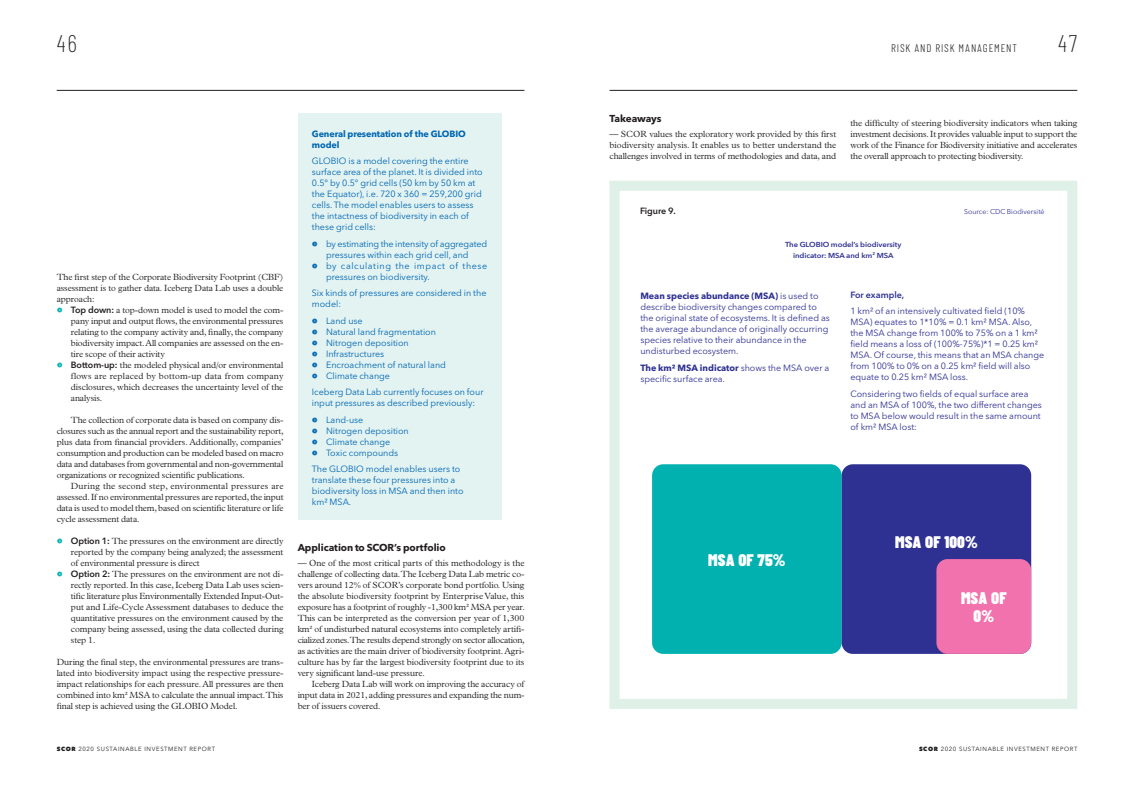
<style>
.page{position:relative;width:1134px;height:794px;background:#fff}
.page>*{position:absolute;margin:0;border:0;box-sizing:border-box;transform-origin:0 0}
.t1{font:200 24px "Barlow Condensed";color:#231f20}
.t2{font:900 16.7px/18.6px "Barlow Condensed";letter-spacing:.01em;color:#fff;text-align:center}
.t3{font:300 11px "Barlow Condensed";letter-spacing:.08em;color:#231f20}
.t4{font:700 10px "Avenir Next LT Pro";letter-spacing:-.01em;color:#231f20}
.t5{font:300 9px/11px "Plantin Std";letter-spacing:-.01em;color:#231f20;text-align:justify}
.t6{font:9px/11px "Avenir Next LT Pro";color:#0066b3}
.t7{font:9px/11px "Avenir Next LT Pro";color:#2e3092}
.t8{font:9px/11px "Avenir Next LT Pro";letter-spacing:.055em;color:#0066b3}
.t9{font:700 9px/11px "Avenir Next LT Pro";letter-spacing:-.01em;color:#0066b3}
.t10{font:600 9px "Avenir Next LT Pro";color:#2e3092}
.t11{font:600 9px "Avenir Next LT Pro";letter-spacing:-.01em;color:#231f20}
.t12{font:600 7.2px/11px "Avenir Next LT Pro";letter-spacing:-.01em;color:#2e3092;text-align:center;scale:1.07 1}
.t13{font:7px "Avenir Next";color:#2e3092}
.t14{font:6px "Avenir Next LT Pro";letter-spacing:.1em;color:#231f20}
.s1{font-family:"Button Bonus Circle Negative";font-weight:400;font-size:6px;color:#00b1b0}
.s2{font-family:"Avenir Next LT Pro";font-weight:600}
.s3{font-family:"Button Bonus Circle Negative";font-size:6px}
.s4{font-weight:800}
.s5{font-weight:700}
</style>
<div class="page">
<hr style="left:57px;top:90px;width:467px;height:1px;background:#231f20">
<hr style="left:609px;top:90px;width:468px;height:1px;background:#231f20">
<div style="left:652px;top:464px;width:190px;height:190px;background:#00b1b0;border-radius:11px"></div>
<div style="left:842px;top:464px;width:189px;height:190px;background:#2e3092;border-radius:11px"></div>
<div style="left:936px;top:559px;width:95px;height:95px;background:#f172ac;border-radius:11px"></div>
<div style="left:298px;top:113px;width:203px;height:406px;background:#e3f3f2"></div>
<div style="left:609px;top:181px;width:468px;height:528px;border:10px solid #def0e7"></div>
<p class="t1" style="left:57px;top:28px;width:22px">46</p>
<p class="t1" style="left:1058px;top:28px;width:21px">47</p>
<p class="t3" style="left:891px;top:41px;width:127px">RISK AND RISK MANAGEMENT</p>
<p class="t5" style="left:57px;top:272px;width:228px">The first step of the Corporate Biodiversity Footprint (CBF) assessment is to gather data. Iceberg Data Lab uses a double approach:</p>
<p class="t5" style="left:71px;top:305px;width:214px;text-indent:-14px"><span class="s1">˃</span> <span class="s2">Top down:</span> a top-down model is used to model the com&shy;pany input and output flows, the environmental pressures relating to the company activity and, finally, the company biodiversity impact. All companies are assessed on the en&shy;tire scope of their activity</p>
<p class="t5" style="left:71px;top:360px;width:214px;text-indent:-14px"><span class="s1">˃</span> <span class="s2">Bottom-up:</span> the modeled physical and/or environmental flows are replaced by bottom-up data from company disclosures, which decreases the uncertainty level of the analysis.</p>
<p class="t5" style="left:57px;top:415px;width:229px;text-indent:14px">The collection of corporate data is based on company dis&shy;closures such as the annual report and the sustainability report, plus data from financial providers. Additionally, companies’ consumption and production can be modeled based on macro data and databases from governmental and non-governmental organizations or recognized scientific publications.</p>
<p class="t5" style="left:57px;top:481px;width:228px;text-indent:14px">During the second step, environmental pressures are assessed. If no environmental pressures are reported, the input data is used to model them, based on scientific literature or life cycle assessment data.</p>
<p class="t5" style="left:71px;top:536px;width:214px;text-indent:-14px"><span class="s1">˃</span> <span class="s2">Option 1:</span> The pressures on the environment are directly reported by the company being analyzed; the assessment of environmental pressure is direct</p>
<p class="t5" style="left:71px;top:569px;width:214px;text-indent:-14px"><span class="s1">˃</span> <span class="s2">Option 2:</span> The pressures on the environment are not di&shy;rectly reported. In this case, Iceberg Data Lab uses scien&shy;tific literature plus Environmentally Extended Input-Out&shy;put and Life-Cycle Assessment databases to deduce the quantitative pressures on the environment caused by the company being assessed, using the data collected during step 1.</p>
<p class="t5" style="left:57px;top:657px;width:228px">During the final step, the environmental pressures are trans&shy;lated into biodiversity impact using the respective pressure&shy;impact relationships for each pressure. All pressures are then combined into km² MSA to calculate the annual impact. This final step is achieved using the GLOBIO Model.</p>
<h3 class="t9" style="left:312px;top:128px;width:155px">General presentation of the GLOBIO model</h3>
<p class="t6" style="left:312px;top:156px;width:172px">GLOBIO is a model covering the entire surface area of the planet. It is divided into 0.5° by 0.5° grid cells (50 km by 50 km at the Equator), i.e. 720 x 360 = 259,200 grid cells. The model enables users to assess the intactness of biodiversity in each of these grid cells:</p>
<p class="t6" style="left:312px;top:239px;width:177px;text-align:center"><span class="s3">˃</span> by estimating the intensity of aggregated pressures within each grid cell, and</p>
<p class="t8" style="left:326px;top:261px;width:163px;text-indent:-14px"><span class="s3">˃</span> by calculating the impact of these pressures on biodiversity.</p>
<p class="t6" style="left:312px;top:288px;width:176px">Six kinds of pressures are considered in the model:</p>
<p class="t6" style="left:312px;top:316px;width:52px"><span class="s3">˃</span> Land use</p>
<p class="t6" style="left:312px;top:327px;width:126px"><span class="s3">˃</span> Natural land fragmentation</p>
<p class="t6" style="left:312px;top:338px;width:98px"><span class="s3">˃</span> Nitrogen deposition</p>
<p class="t6" style="left:312px;top:349px;width:74px"><span class="s3">˃</span> Infrastructures</p>
<p class="t6" style="left:312px;top:360px;width:136px"><span class="s3">˃</span> Encroachment of natural land</p>
<p class="t6" style="left:312px;top:371px;width:80px"><span class="s3">˃</span> Climate change</p>
<p class="t6" style="left:312px;top:387px;width:173px">Iceberg Data Lab currently focuses on four input pressures as described previously:</p>
<p class="t6" style="left:312px;top:415px;width:53px"><span class="s3">˃</span> Land-use</p>
<p class="t6" style="left:312px;top:426px;width:98px"><span class="s3">˃</span> Nitrogen deposition</p>
<p class="t6" style="left:312px;top:437px;width:80px"><span class="s3">˃</span> Climate change</p>
<p class="t6" style="left:312px;top:448px;width:88px"><span class="s3">˃</span> Toxic compounds</p>
<p class="t6" style="left:312px;top:464px;width:153px">The GLOBIO model enables users to translate these four pressures into a biodiversity loss in MSA and then into km² MSA.</p>
<h3 class="t4" style="left:298px;top:542px;width:150px">Application to SCOR’s portfolio</h3>
<p class="t5" style="left:298px;top:558px;width:229px">— One of the most critical parts of this methodology is the challenge of collecting data. The Iceberg Data Lab metric co&shy;vers around 12% of SCOR’s corporate bond portfolio. Using the absolute biodiversity footprint by Enterprise Value, this exposure has a footprint of roughly -1,300 km² MSA per year.<br>This can be interpreted as the conversion per year of 1,300 km² of undisturbed natural ecosystems into completely artifi&shy;cialized zones. The results depend strongly on sector allocation, as activities are the main driver of biodiversity footprint. Agri&shy;culture has by far the largest biodiversity footprint due to its very significant land-use pressure.</p>
<p class="t5" style="left:298px;top:679px;width:228px;text-indent:14px">Iceberg Data Lab will work on improving the accuracy of input data in 2021, adding pressures and expanding the num&shy;ber of issuers covered.</p>
<p class="t14" style="left:57px;top:747px;width:160px"><span class="s4">SCOR</span> 2020 SUSTAINABLE INVESTMENT REPORT</p>
<h3 class="t4" style="left:609px;top:113px;width:53px">Takeaways</h3>
<p class="t5" style="left:609px;top:129px;width:228px">— SCOR values the exploratory work provided by this first biodiversity analysis. It enables us to better understand the challenges involved in terms of methodologies and data, and</p>
<p class="t5" style="left:850px;top:118px;width:228px">the difficulty of steering biodiversity indicators when taking investment decisions. It provides valuable input to support the work of the Finance for Biodiversity initiative and accelerates the overall approach to protecting biodiversity.</p>
<p class="t11" style="left:640px;top:207px;width:37px">Figure 9.</p>
<p class="t12" style="left:785px;top:239px;width:110px">The GLOBIO model’s biodiversity indicator: MSA and km<sup>2</sup> MSA</p>
<p class="t13" style="left:964px;top:207px;width:82px">Source: CDC Biodiversité</p>
<p class="t7" style="left:640px;top:291px;width:191px"><span class="s5">Mean species abundance (MSA)</span> is used to describe biodiversity changes compared to the original state of ecosystems. It is defined as the average abundance of originally occurring species relative to their abundance in the undisturbed ecosystem.</p>
<p class="t7" style="left:640px;top:363px;width:190px"><span class="s5">The km² MSA indicator</span> shows the MSA over a specific surface area.</p>
<p class="t10" style="left:850px;top:291px;width:55px">For example,</p>
<p class="t7" style="left:850px;top:306px;width:195px">1 km² of an intensively cultivated field (10% MSA) equates to 1*10% = 0.1 km² MSA. Also, the MSA change from 100% to 75% on a 1 km² field means a loss of (100%-75%)*1 = 0.25 km²<br>MSA. Of course, this means that an MSA change from 100% to 0% on a 0.25 km² field will also equate to 0.25 km² MSA loss.</p>
<p class="t7" style="left:850px;top:389px;width:193px">Considering two fields of equal surface area and an MSA of 100%, the two different changes to MSA below would result in the same amount of km² MSA lost:</p>
<p class="t2" style="left:708px;top:549px;width:79px">MSA OF 75%</p>
<p class="t2" style="left:895px;top:531px;width:84px">MSA OF 100%</p>
<p class="t2" style="left:961px;top:587px;width:47px">MSA OF<br>0%</p>
<p class="t14" style="left:919px;top:747px;width:160px"><span class="s4">SCOR</span> 2020 SUSTAINABLE INVESTMENT REPORT</p>
</div>
